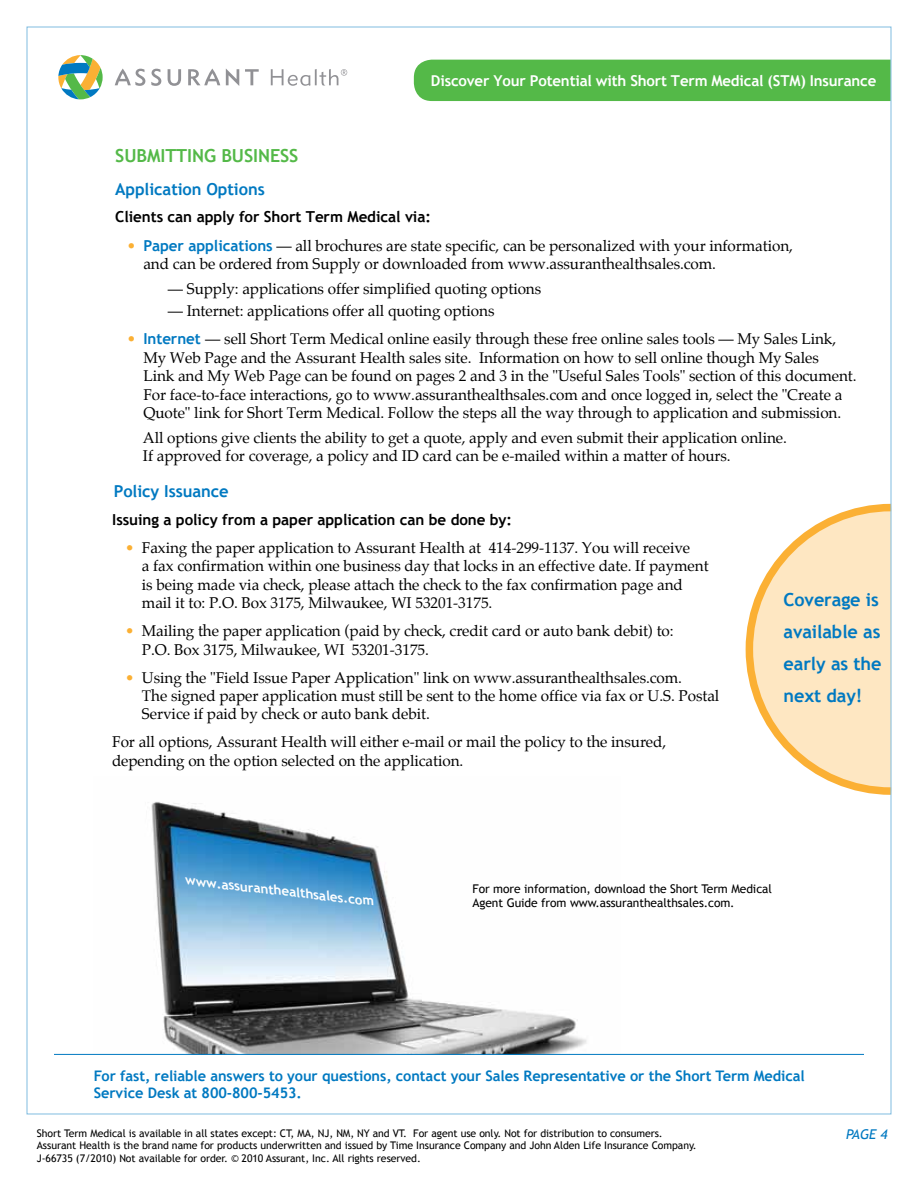
<style>
.page{position:relative;width:918px;height:1188px;background:#fff}
.page>*{position:absolute;margin:0;border:0;box-sizing:border-box;transform-origin:0 0}
.t1{font:700 18px/32px "Trebuchet MS";letter-spacing:-.005em;color:#0079c1}
.t2{font:700 18px "Trebuchet MS";letter-spacing:-.005em;color:#54b948}
.t3{font:700 16.5px "Trebuchet MS";letter-spacing:-.005em;color:#0079c1}
.t4{font:15.3px/18.3px "Palatino";letter-spacing:-.005em;color:#000}
.t5{font:700 15.15px "Trebuchet MS";letter-spacing:-.005em;color:#000}
.t6{font:700 15px "Trebuchet MS";letter-spacing:-.01em;color:#fff}
.t7{font:700 14.55px/17.4px "Trebuchet MS";letter-spacing:-.005em;color:#0079c1}
.t8{font:italic 13.5px "Trebuchet MS";color:#0079c1}
.t9{font:italic 700 12.9px "Trebuchet MS";color:#fff;scale:1.04 1}
.t10{font:12px/14.4px "Trebuchet MS";letter-spacing:-.005em;color:#000}
.t11{font:10.5px/12.6px "Trebuchet MS";letter-spacing:-.005em;color:#000}
.s1{color:#fbb034}
.s2{font-family:"Trebuchet MS";font-weight:700;font-size:15.15px;color:#0079c1}
</style>
<div class="page">
<img style="left:94px;top:802px;width:527px;height:252px">
<svg style="left:745px;top:500px;width:147px;height:299px;fill:#fee7c2"></svg>
<div style="left:414px;top:60px;width:475px;height:41px;background:#54b948"></div>
<svg style="left:151px;top:69px;width:10px;height:17px"></svg>
<svg style="left:168px;top:69px;width:13px;height:17px"></svg>
<svg style="left:245px;top:69px;width:14px;height:16px"></svg>
<svg style="left:115px;top:69px;width:30px;height:17px"></svg>
<svg style="left:188px;top:69px;width:32px;height:16px"></svg>
<svg style="left:226px;top:69px;width:13px;height:17px"></svg>
<svg style="left:58px;top:55px;width:45px;height:44px"></svg>
<svg style="left:271px;top:69px;width:76px;height:17px"></svg>
<hr style="left:54px;top:1054px;width:810px;height:1px;background:#0079c1">
<p class="t6" style="left:431px;top:71px;width:447px">Discover Your Potential with Short Term Medical (STM) Insurance</p>
<p class="t2" style="left:115px;top:144px;width:185px">SUBMITTING BUSINESS</p>
<p class="t3" style="left:115px;top:178px;width:151px">Application Options</p>
<p class="t5" style="left:115px;top:208px;width:317px">Clients can apply for Short Term Medical via:</p>
<p class="t4" style="left:143px;top:237px;width:651px;text-indent:-17px"><span class="s1">•</span> <span class="s2">Paper applications</span> — all brochures are state specific, can be personalized with your information, and can be ordered from Supply or downloaded from www.assuranthealthsales.com.</p>
<p class="t4" style="left:168px;top:281px;width:375px">— Supply: applications offer simplified quoting options</p>
<p class="t4" style="left:168px;top:303px;width:328px">— Internet: applications offer all quoting options</p>
<p class="t4" style="left:143px;top:331px;width:715px;text-indent:-17px"><span class="s1">•</span> <span class="s2">Internet</span> — sell Short Term Medical online easily through these free online sales tools — My Sales Link, My Web Page and the Assurant Health sales site. Information on how to sell online though My Sales<br>Link and My Web Page can be found on pages 2 and 3 in the "Useful Sales Tools" section of this document.<br>For face-to-face interactions, go to www.assuranthealthsales.com and once logged in, select the "Create a Quote" link for Short Term Medical. Follow the steps all the way through to application and submission.</p>
<p class="t4" style="left:143px;top:430px;width:646px">All options give clients the ability to get a quote, apply and even submit their application online.<br>If approved for coverage, a policy and ID card can be e-mailed within a matter of hours.</p>
<p class="t3" style="left:114px;top:481px;width:116px">Policy Issuance</p>
<p class="t5" style="left:112px;top:510px;width:401px">Issuing a policy from a paper application can be done by:</p>
<p class="t4" style="left:142px;top:540px;width:568px;text-indent:-17px"><span class="s1">•</span> Faxing the paper application to Assurant Health at 414-299-1137. You will receive<br>a fax confirmation within one business day that locks in an effective date. If payment is being made via check, please attach the check to the fax confirmation page and mail it to: P.O. Box 3175, Milwaukee, WI 53201-3175.</p>
<p class="t4" style="left:142px;top:623px;width:533px;text-indent:-17px"><span class="s1">•</span> Mailing the paper application (paid by check, credit card or auto bank debit) to:<br>P.O. Box 3175, Milwaukee, WI 53201-3175.</p>
<p class="t4" style="left:142px;top:670px;width:579px;text-indent:-17px"><span class="s1">•</span> Using the "Field Issue Paper Application" link on www.assuranthealthsales.com.<br>The signed paper application must still be sent to the home office via fax or U.S. Postal<br>Service if paid by check or auto bank debit.</p>
<p class="t4" style="left:112px;top:734px;width:556px">For all options, Assurant Health will either e-mail or mail the policy to the insured, depending on the option selected on the application.</p>
<p class="t1" style="left:784px;top:584px;width:99px">Coverage is available as early as the next day!</p>
<p class="t9" style="left:187px;top:873px;width:184px;rotate:6deg">www.assuranthealthsales.com</p>
<p class="t10" style="left:472px;top:882px;width:301px">For more information, download the Short Term Medical<br>Agent Guide from www.assuranthealthsales.com.</p>
<p class="t7" style="left:94px;top:1067px;width:713px">For fast, reliable answers to your questions, contact your Sales Representative or the Short Term Medical<br>Service Desk at 800-800-5453.</p>
<p class="t11" style="left:37px;top:1127px;width:628px">Short Term Medical is available in all states except: CT, MA, NJ, NM, NY and VT. For agent use only. Not for distribution to consumers.</p>
<p class="t8" style="left:846px;top:1126px;width:43px">PAGE 4</p>
<p class="t11" style="left:37px;top:1140px;width:662px">Assurant Health is the brand name for products underwritten and issued by Time Insurance Company and John Alden Life Insurance Company.<br>J-66735 (7/2010) Not available for order. © 2010 Assurant, Inc. All rights reserved.</p>
</div>
